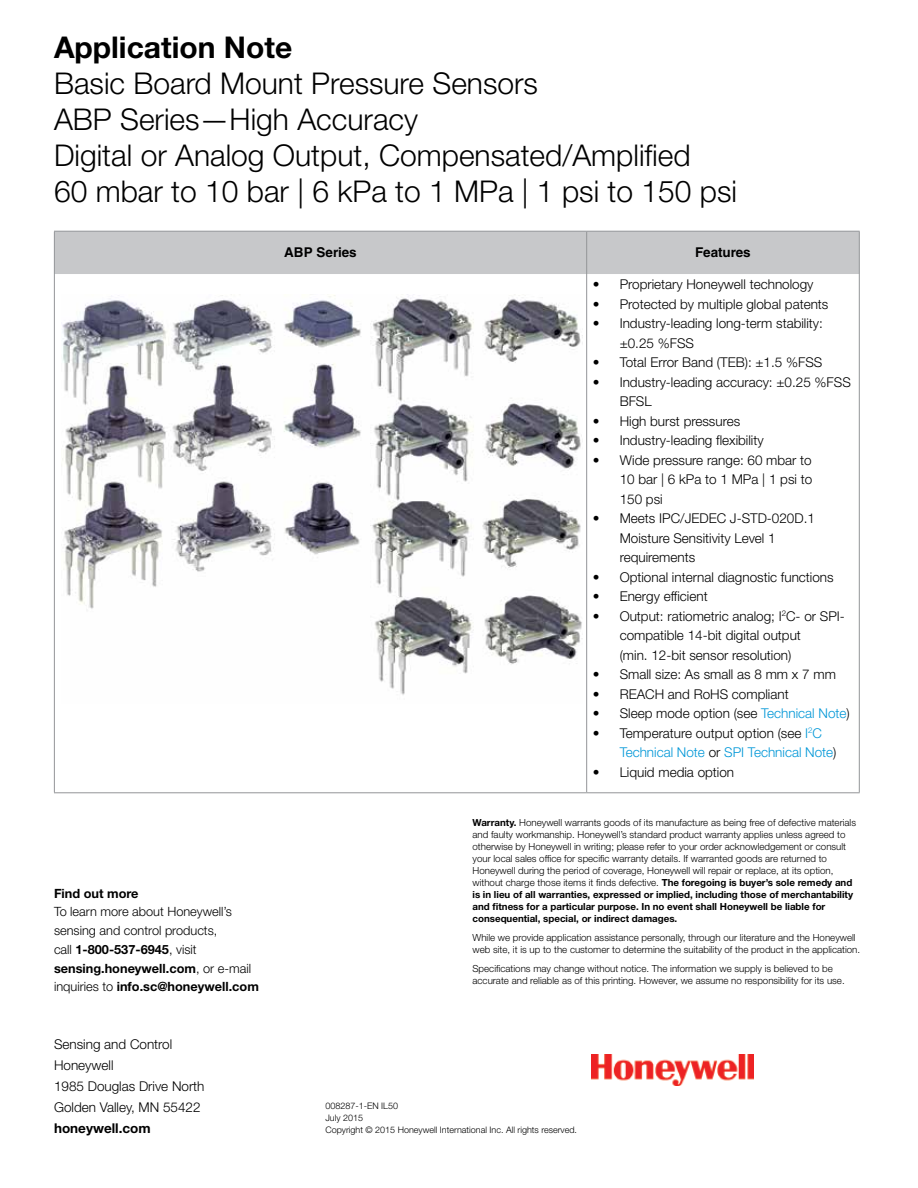
<style>
.page{position:relative;width:918px;height:1188px;background:#fff}
.page>*{position:absolute;margin:0;border:0;box-sizing:border-box;transform-origin:0 0}
.t1{font:300 30px/36px "Helvetica Neue LT Std";color:#000}
.t2{font:700 30px "Helvetica Neue LT Std";color:#000}
.t3{font:300 13.5px/19.5px "Helvetica Neue LT Std";color:#000}
.t4{font:700 13.5px "Helvetica LT Std";color:#000}
.t5{font:700 13.5px "Helvetica Neue LT Std";color:#000}
.t6{font:300 12.75px/18.8px "Helvetica Neue LT Std";color:#000}
.t7{font:700 12.75px "Helvetica Neue LT Std";color:#000}
.t8{font:300 9.75px/12px "Helvetica Neue LT Std";color:#000}
.t9{font:300 9px/12px "Helvetica Neue LT Std";color:#000}
.s1{font-weight:700}
.s2{color:#0097d7}
</style>
<div class="page">
<img style="left:592px;top:1054px;width:162px;height:31px">
<img style="left:61px;top:294px;width:521px;height:401px">
<div style="left:55px;top:232px;width:804px;height:42px;background:#c7c8ca"></div>
<hr style="left:54px;top:231px;width:533px;height:1px;background:#939598">
<hr style="left:54px;top:232px;width:1px;height:42px;background:#939598">
<hr style="left:587px;top:231px;width:273px;height:1px;background:#939598">
<hr style="left:859px;top:232px;width:1px;height:42px;background:#939598">
<hr style="left:54px;top:274px;width:1px;height:518px;background:#939598">
<hr style="left:586px;top:274px;width:1px;height:518px;background:#939598">
<hr style="left:859px;top:274px;width:1px;height:518px;background:#939598">
<hr style="left:54px;top:792px;width:533px;height:1px;background:#939598">
<hr style="left:587px;top:792px;width:273px;height:1px;background:#939598">
<hr style="left:586px;top:232px;width:1px;height:42px;background:#939598">
<h1 class="t2" style="left:54px;top:29px;width:240px">Application Note</h1>
<h1 class="t1" style="left:54px;top:64px;width:685px">Basic Board Mount Pressure Sensors<br>ABP Series—High Accuracy<br>Digital or Analog Output, Compensated/Amplified<br>60 mbar to 10 bar | 6 kPa to 1 MPa | 1 psi to 150 psi</h1>
<h3 class="t7" style="left:54px;top:885px;width:86px">Find out more</h3>
<h3 class="t6" style="left:54px;top:902px;width:206px">To learn more about Honeywell’s sensing and control products,<br>call <span class="s1">1-800-537-6945</span>, visit <span class="s1">sensing.honeywell.com</span>, or e-mail inquiries to <span class="s1">info.sc@honeywell.com</span></h3>
<h2 class="t3" style="left:54px;top:1034px;width:152px;line-height:21px">Sensing and Control<br>Honeywell<br>1985 Douglas Drive North<br>Golden Valley, MN 55422</h2>
<h2 class="t5" style="left:54px;top:1120px;width:98px">honeywell.com</h2>
<h2 class="t4" style="left:284px;top:244px;width:74px">ABP Series</h2>
<h2 class="t4" style="left:695px;top:244px;width:57px">Features</h2>
<h2 class="t3" style="left:593px;top:274px;width:222px">• Proprietary Honeywell technology</h2>
<h2 class="t3" style="left:593px;top:294px;width:237px">• Protected by multiple global patents</h2>
<h2 class="t3" style="left:620px;top:313px;width:205px;text-indent:-27px">• Industry-leading long-term stability: ±0.25 %FSS</h2>
<h2 class="t3" style="left:593px;top:352px;width:231px">• Total Error Band (TEB): ±1.5 %FSS</h2>
<h2 class="t3" style="left:620px;top:372px;width:233px;text-indent:-27px">• Industry-leading accuracy: ±0.25 %FSS<br>BFSL</h2>
<h2 class="t3" style="left:593px;top:411px;width:149px">• High burst pressures</h2>
<h2 class="t3" style="left:593px;top:430px;width:172px">• Industry-leading flexibility</h2>
<h2 class="t3" style="left:620px;top:450px;width:194px;text-align:justify;text-indent:-27px">• Wide pressure range: 60 mbar to 10 bar | 6 kPa to 1 MPa | 1 psi to 150 psi</h2>
<h2 class="t3" style="left:620px;top:508px;width:197px;text-indent:-27px">• Meets IPC/JEDEC J-STD-020D.1<br>Moisture Sensitivity Level 1 requirements</h2>
<h2 class="t3" style="left:593px;top:567px;width:243px">• Optional internal diagnostic functions</h2>
<h2 class="t3" style="left:593px;top:586px;width:117px">• Energy efficient</h2>
<h2 class="t3" style="left:620px;top:606px;width:227px;text-indent:-27px">• Output: ratiometric analog; I<sup>2</sup>C- or SPI&shy;compatible 14-bit digital output<br>(min. 12-bit sensor resolution)</h2>
<h2 class="t3" style="left:593px;top:664px;width:245px">• Small size: As small as 8 mm x 7 mm</h2>
<h2 class="t3" style="left:593px;top:684px;width:198px">• REACH and RoHS compliant</h2>
<h2 class="t3" style="left:593px;top:703px;width:259px">• Sleep mode option (see <span class="s2">Technical Note</span>)</h2>
<h2 class="t3" style="left:620px;top:723px;width:218px;text-indent:-27px">• Temperature output option (see <span class="s2">I</span><sup>2</sup><span class="s2">C<br>Technical Note</span> or <span class="s2">SPI Technical Note</span>)</h2>
<h2 class="t3" style="left:593px;top:762px;width:143px">• Liquid media option</h2>
<p class="t8" style="left:472px;top:817px;width:385px"><span class="s1">Warranty.</span> Honeywell warrants goods of its manufacture as being free of defective materials and faulty workmanship. Honeywell’s standard product warranty applies unless agreed to otherwise by Honeywell in writing; please refer to your order acknowledgement or consult your local sales office for specific warranty details. If warranted goods are returned to Honeywell during the period of coverage, Honeywell will repair or replace, at its option, without charge those items it finds defective. <span class="s1">The foregoing is buyer’s sole remedy and is in lieu of all warranties, expressed or implied, including those of merchantability and fitness for a particular purpose. In no event shall Honeywell be liable for consequential, special, or indirect damages.</span></p>
<p class="t8" style="left:472px;top:932px;width:389px">While we provide application assistance personally, through our literature and the Honeywell web site, it is up to the customer to determine the suitability of the product in the application.</p>
<p class="t8" style="left:472px;top:962px;width:374px">Specifications may change without notice. The information we supply is believed to be accurate and reliable as of this printing. However, we assume no responsibility for its use.</p>
<p class="t9" style="left:325px;top:1100px;width:253px">008287-1-EN IL50<br>July 2015<br>Copyright © 2015 Honeywell International Inc. All rights reserved.</p>
</div>
